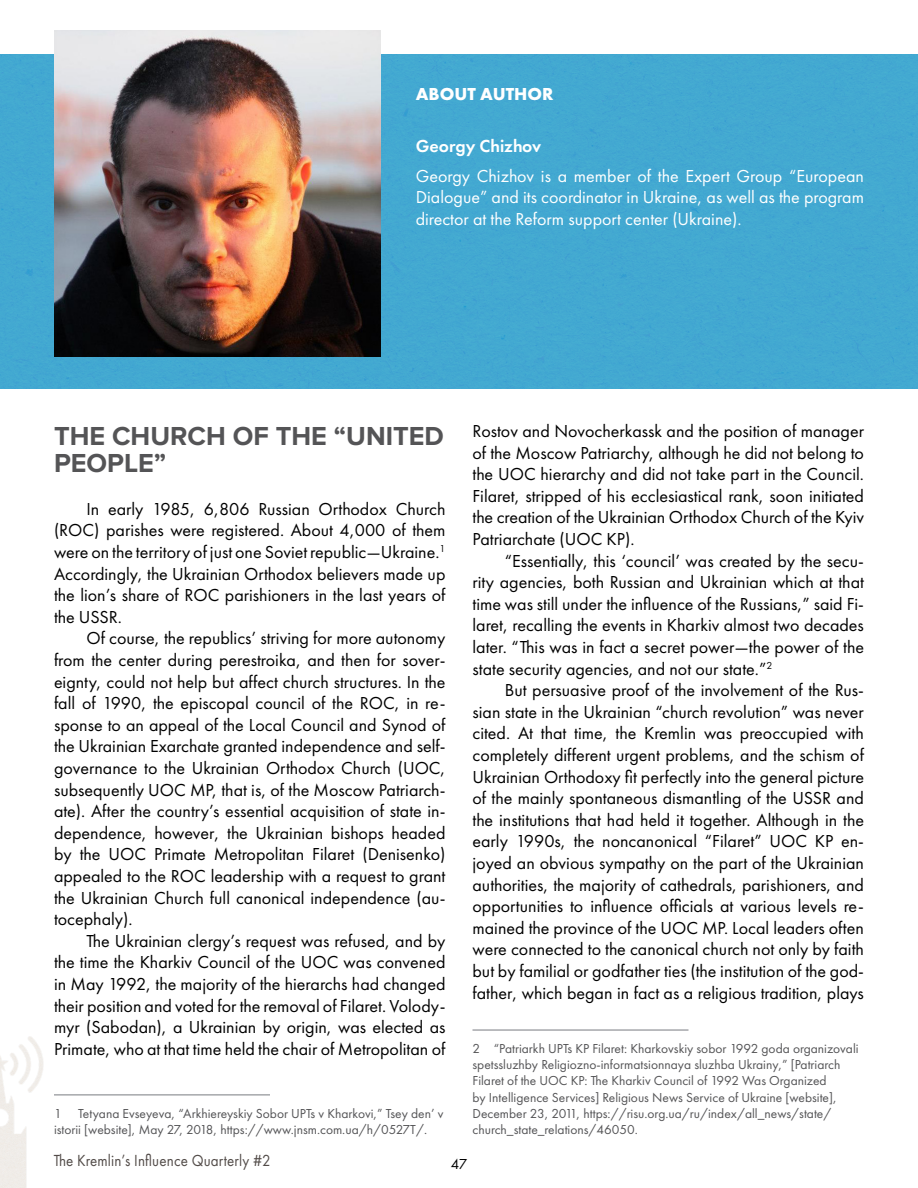
<style>
.page{position:relative;width:918px;height:1188px;background:#fff}
.page>*{position:absolute;margin:0;border:0;box-sizing:border-box;transform-origin:0 0}
.t1{font:700 27px/27px "Proxima Nova";color:#545456}
.t2{font:18px/21.6px "Futura PT";color:#000;text-align:justify}
.t3{font:18px/21.6px "Futura PT";color:#fff;text-align:justify}
.t4{font:600 18px "Futura PT";color:#fff}
.t5{font:700 18px "Futura PT";color:#fff}
.t6{font:16.65px "Futura PT";letter-spacing:.01em;color:#524b48;scale:.9 1}
.t7{font:15px "Futura PT";color:#000}
.t8{font:13.5px/16.2px "Futura PT";color:#545456}
</style>
<div class="page">
<img style="left:0;top:1037px;width:43px;height:151px">
<hr style="left:54px;top:1094px;width:216px;height:2px;background:#a5a7aa">
<hr style="left:472px;top:1029px;width:216px;height:2px;background:#a5a7aa">
<div style="left:1px;top:54px;width:917px;height:335px;background:#43a9d1"></div>
<img style="left:54px;top:30px;width:326px;height:326px">
<p class="t5" style="left:416px;top:83px;width:139px">ABOUT AUTHOR</p>
<p class="t4" style="left:416px;top:134px;width:127px">Georgy Chizhov</p>
<p class="t3" style="left:416px;top:165px;width:450px">Georgy Chizhov is a member of the Expert Group “European Dialogue” and its coordinator in Ukraine, as well as the program director at the Reform support center (Ukraine).</p>
<h1 class="t1" style="left:54px;top:423px;width:391px">THE CHURCH OF THE “UNITED<br>PEOPLE”</h1>
<p class="t2" style="left:54px;top:498px;width:393px;text-indent:32px">In early 1985, 6,806 Russian Orthodox Church (ROC) parishes were registered. About 4,000 of them were on the territory of just one Soviet republic—Ukraine.<sup>1<br></sup>Accordingly, the Ukrainian Orthodox believers made up the lion’s share of ROC parishioners in the last years of the USSR.</p>
<p class="t2" style="left:54px;top:628px;width:393px;text-indent:32px">Of course, the republics’ striving for more autonomy from the center during perestroika, and then for sover&shy;eignty, could not help but affect church structures. In the fall of 1990, the episcopal council of the ROC, in re&shy;sponse to an appeal of the Local Council and Synod of the Ukrainian Exarchate granted independence and self&shy;governance to the Ukrainian Orthodox Church (UOC, subsequently UOC MP, that is, of the Moscow Patriarch&shy;ate). After the country’s essential acquisition of state in&shy;dependence, however, the Ukrainian bishops headed by the UOC Primate Metropolitan Filaret (Denisenko) appealed to the ROC leadership with a request to grant the Ukrainian Church full canonical independence (au&shy;tocephaly).</p>
<p class="t2" style="left:54px;top:930px;width:393px;text-indent:32px">The Ukrainian clergy’s request was refused, and by the time the Kharkiv Council of the UOC was convened in May 1992, the majority of the hierarchs had changed their position and voted for the removal of Filaret. Volody&shy;myr (Sabodan), a Ukrainian by origin, was elected as Primate, who at that time held the chair of Metropolitan of</p>
<p class="t8" style="left:54px;top:1105px;width:391px">1 Tetyana Evseyeva, “Arkhiereyskiy Sobor UPTs v Kharkovi,” Tsey den’ v istorii [website], May 27, 2018, https://www.jnsm.com.ua/h/0527T/.</p>
<p class="t2" style="left:472px;top:420px;width:393px">Rostov and Novocherkassk and the position of manager of the Moscow Patriarchy, although he did not belong to the UOC hierarchy and did not take part in the Council.<br>Filaret, stripped of his ecclesiastical rank, soon initiated the creation of the Ukrainian Orthodox Church of the Kyiv Patriarchate (UOC KP).</p>
<p class="t2" style="left:472px;top:550px;width:393px;text-indent:32px">“Essentially, this ‘council’ was created by the secu&shy;rity agencies, both Russian and Ukrainian which at that time was still under the influence of the Russians,” said Fi&shy;laret, recalling the events in Kharkiv almost two decades later. “This was in fact a secret power—the power of the state security agencies, and not our state.”<sup>2</sup></p>
<p class="t2" style="left:472px;top:679px;width:393px;text-indent:32px">But persuasive proof of the involvement of the Rus&shy;sian state in the Ukrainian “church revolution” was never cited. At that time, the Kremlin was preoccupied with completely different urgent problems, and the schism of Ukrainian Orthodoxy fit perfectly into the general picture of the mainly spontaneous dismantling of the USSR and the institutions that had held it together. Although in the early 1990s, the noncanonical “Filaret” UOC KP en&shy;joyed an obvious sympathy on the part of the Ukrainian authorities, the majority of cathedrals, parishioners, and opportunities to influence officials at various levels re&shy;mained the province of the UOC MP. Local leaders often were connected to the canonical church not only by faith but by familial or godfather ties (the institution of the god&shy;father, which began in fact as a religious tradition, plays</p>
<p class="t8" style="left:472px;top:1040px;width:388px">2 “Patriarkh UPTs KP Filaret: Kharkovskiy sobor 1992 goda organizovali spetssluzhby Religiozno-informatsionnaya sluzhba Ukrainy,” [Patriarch Filaret of the UOC KP: The Kharkiv Council of 1992 Was Organized<br>by Intelligence Services] Religious News Service of Ukraine [website], December 23, 2011, https://risu.org.ua/ru/index/all_news/state/ church_state_relations/46050.</p>
<p class="t6" style="left:54px;top:1151px;width:243px">The Kremlin’s Influence Quarterly #2</p>
<p class="t7" style="left:451px;top:1155px;width:18px">47</p>
</div>
